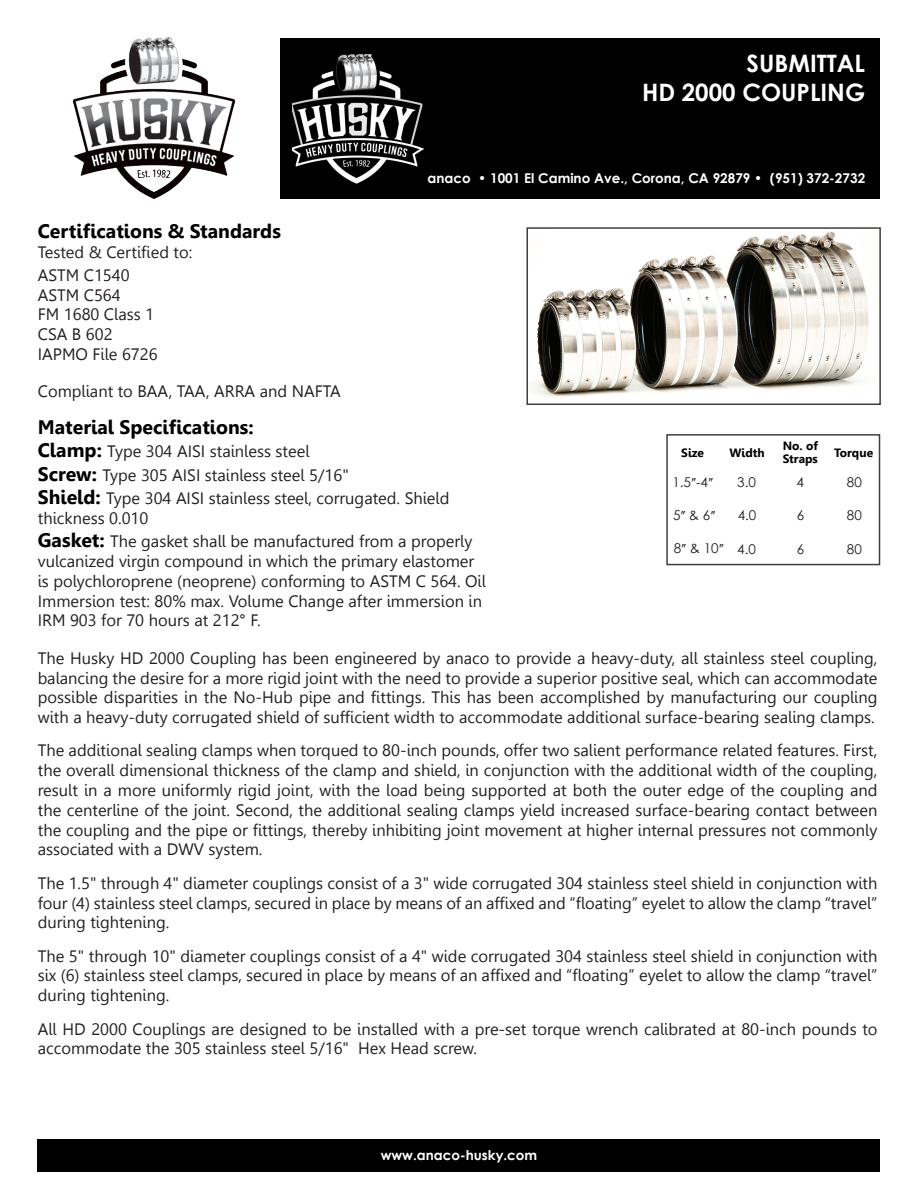
<style>
.page{position:relative;width:918px;height:1188px;background:#fff}
.page>*{position:absolute;margin:0;border:0;box-sizing:border-box;transform-origin:0 0}
.t1{font:700 24px "Century Gothic";color:#fff}
.Body_Text_Paragraph{font:700 19.5px "Leelawadee";color:#000}
.Body_Text_Paragraph-2{font:16.5px/19.8px "Leelawadee";color:#231f20}
.t2{font:700 13.5px "Century Gothic";color:#fff}
.Body_Text_Paragraph-3{font:13.5px "Century Gothic";color:#231f20}
.Body_Text_Paragraph-4{font:700 12px/13.2px "Leelawadee";color:#000}
.s1{font-weight:700;font-size:19.5px;color:#000}
.s2{font-family:"Times New Roman"}
</style>
<div class="page">
<div style="left:281px;top:38px;width:599px;height:161px;background:#000"></div>
<div style="left:38px;top:1140px;width:842px;height:32px;background:#000"></div>
<img style="left:529px;top:231px;width:340px;height:166px">
<div style="left:526px;top:227px;width:355px;height:178px;border:2px solid #3e3e3f"></div>
<div style="left:666px;top:434px;width:214px;height:131px;border:2px solid #3e3e3f"></div>
<img style="left:292px;top:54px;width:133px;height:130px">
<img style="left:74px;top:38px;width:160px;height:160px">
<p class="t1" style="left:747px;top:45px;width:120px">SUBMITTAL</p>
<p class="t1" style="left:642px;top:74px;width:225px">HD 2000 COUPLING</p>
<p class="t2" style="left:428px;top:168px;width:439px">anaco • 1001 El Camino Ave., Corona, CA 92879 • (951) 372-2732</p>
<p class="Body_Text_Paragraph" style="left:38px;top:220px;width:245px">Certifications &amp; Standards</p>
<p class="Body_Text_Paragraph-2" style="left:38px;top:243px;width:156px">Tested &amp; Certified to:</p>
<p class="Body_Text_Paragraph-2" style="left:38px;top:265px;width:121px">ASTM C1540<br>ASTM C564<br>FM 1680 Class 1<br>CSA B 602<br>IAPMO File 6726</p>
<p class="Body_Text_Paragraph-2" style="left:38px;top:381px;width:305px">Compliant to BAA, TAA, ARRA and NAFTA</p>
<p class="Body_Text_Paragraph" style="left:38px;top:416px;width:218px">Material Specifications:</p>
<p class="Body_Text_Paragraph-2" style="left:38px;top:440px;width:413px;line-height:23.4px"><span class="s1">Clamp:</span> Type 304 AISI stainless steel<br><span class="s1">Screw:</span> Type 305 AISI stainless steel 5/16"<br><span class="s1">Shield:</span> Type 304 AISI stainless steel, corrugated. Shield</p>
<p class="Body_Text_Paragraph-2" style="left:38px;top:506px;width:436px;line-height:23.4px">thickness 0.010<br><span class="s1">Gasket:</span> The gasket shall be manufactured from a properly</p>
<p class="Body_Text_Paragraph-2" style="left:38px;top:551px;width:450px">vulcanized virgin compound in which the primary elastomer is polychloroprene (neoprene) conforming to ASTM C 564. Oil Immersion test: 80% max. Volume Change after immersion in IRM 903 for 70 hours at 212° F.</p>
<p class="Body_Text_Paragraph-2" style="left:38px;top:648px;width:841px;text-align:justify">The Husky HD 2000 Coupling has been engineered by anaco to provide a heavy-duty, all stainless steel coupling, balancing the desire for a more rigid joint with the need to provide a superior positive seal, which can accommodate possible disparities in the No-Hub pipe and fittings. This has been accomplished by manufacturing our coupling with a heavy-duty corrugated shield of sufficient width to accommodate additional surface-bearing sealing clamps.</p>
<p class="Body_Text_Paragraph-2" style="left:38px;top:741px;width:841px;text-align:justify">The additional sealing clamps when torqued to 80-inch pounds, offer two salient performance related features. First, the overall dimensional thickness of the clamp and shield, in conjunction with the additional width of the coupling, result in a more uniformly rigid joint, with the load being supported at both the outer edge of the coupling and the centerline of the joint. Second, the additional sealing clamps yield increased surface-bearing contact between the coupling and the pipe or fittings, thereby inhibiting joint movement at higher internal pressures not commonly associated with a DWV system.</p>
<p class="Body_Text_Paragraph-2" style="left:38px;top:873px;width:841px;text-align:justify">The 1.5" through 4" diameter couplings consist of a 3" wide corrugated 304 stainless steel shield in conjunction with four (4) stainless steel clamps, secured in place by means of an affixed and “floating” eyelet to allow the clamp “travel” during tightening.</p>
<p class="Body_Text_Paragraph-2" style="left:38px;top:946px;width:841px;text-align:justify">The 5" through 10" diameter couplings consist of a 4" wide corrugated 304 stainless steel shield in conjunction with six (6) stainless steel clamps, secured in place by means of an affixed and “floating” eyelet to allow the clamp “travel” during tightening.</p>
<p class="Body_Text_Paragraph-2" style="left:38px;top:1019px;width:841px">All HD 2000 Couplings are designed to be installed with a pre-set torque wrench calibrated at 80-inch pounds to accommodate the 305 stainless steel 5/16" Hex Head screw.</p>
<p class="Body_Text_Paragraph-4" style="left:681px;top:446px;width:24px">Size</p>
<p class="Body_Text_Paragraph-4" style="left:729px;top:446px;width:37px">Width</p>
<p class="Body_Text_Paragraph-4" style="left:783px;top:439px;width:37px">No. of<br>Straps</p>
<p class="Body_Text_Paragraph-4" style="left:834px;top:446px;width:41px">Torque</p>
<p class="Body_Text_Paragraph-3" style="left:672px;top:473px;width:42px">1.5<span class="s2">ʺ</span>-4<span class="s2">ʺ</span></p>
<p class="Body_Text_Paragraph-3" style="left:737px;top:473px;width:20px">3.0</p>
<p class="Body_Text_Paragraph-3" style="left:796px;top:473px;width:9px">4</p>
<p class="Body_Text_Paragraph-3" style="left:847px;top:473px;width:16px">80</p>
<p class="Body_Text_Paragraph-3" style="left:673px;top:505px;width:44px">5<span class="s2">ʺ</span> &amp; 6<span class="s2">ʺ</span></p>
<p class="Body_Text_Paragraph-3" style="left:738px;top:505px;width:20px">4.0</p>
<p class="Body_Text_Paragraph-3" style="left:797px;top:505px;width:9px">6</p>
<p class="Body_Text_Paragraph-3" style="left:847px;top:505px;width:16px">80</p>
<p class="Body_Text_Paragraph-3" style="left:674px;top:538px;width:51px">8<span class="s2">ʺ</span> &amp; 10<span class="s2">ʺ</span></p>
<p class="Body_Text_Paragraph-3" style="left:737px;top:539px;width:20px">4.0</p>
<p class="Body_Text_Paragraph-3" style="left:797px;top:539px;width:9px">6</p>
<p class="Body_Text_Paragraph-3" style="left:847px;top:539px;width:16px">80</p>
<p class="t2" style="left:381px;top:1145px;width:158px">www.anaco-husky.com</p>
</div>
